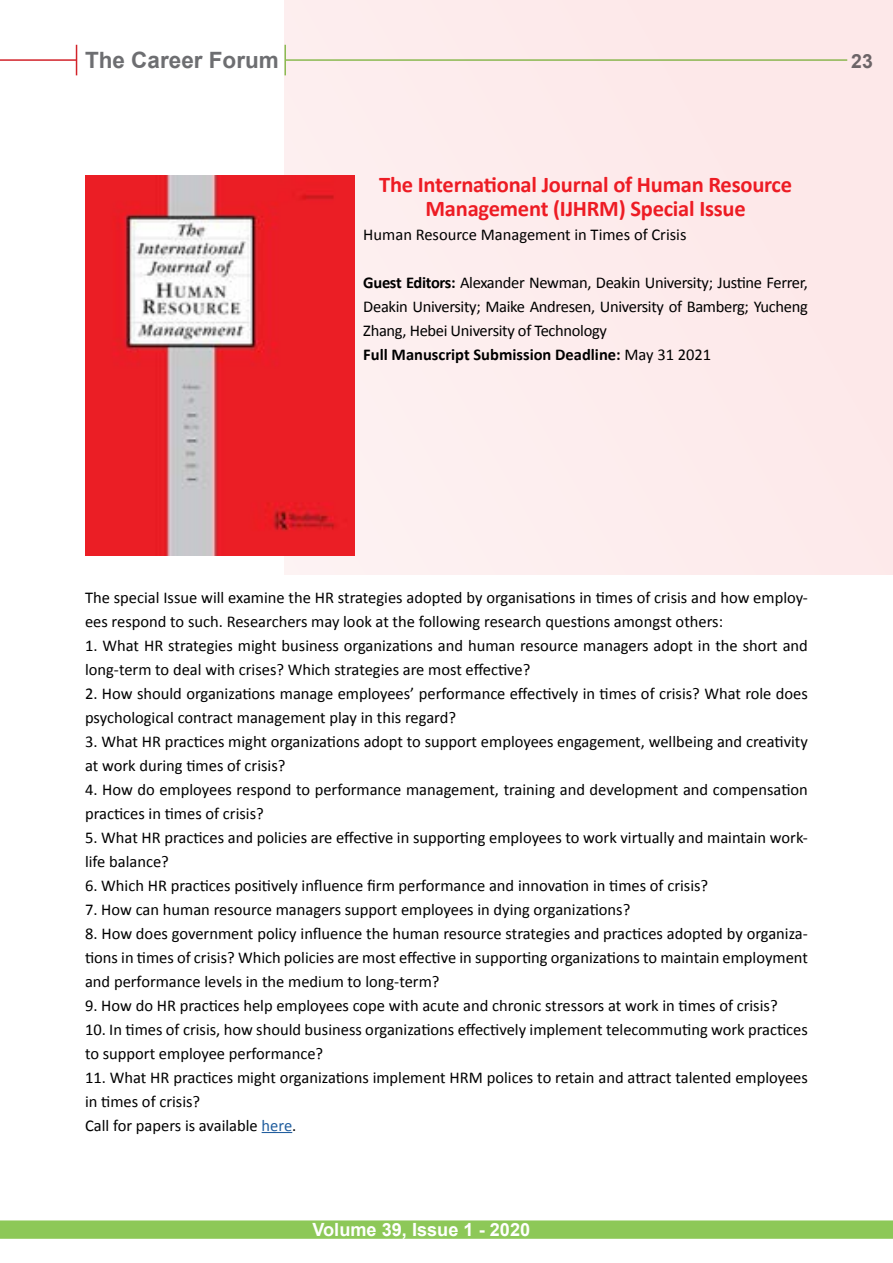
<style>
.page{position:relative;width:893px;height:1263px;background:#fff}
.page>*{position:absolute;margin:0;border:0;box-sizing:border-box;transform-origin:0 0}
.t1{font:700 22.5px/24px "Calibri";letter-spacing:-.01em;color:#ed1c24;text-align:center}
.t2{font:700 22.5px "Arial";color:#6d6e71}
.t3{font:700 19.5px "Arial";color:#6d6e71}
.t4{font:700 18.15px "Arial";color:#fff}
.t5{font:16.5px/24px "Calibri";color:#000}
.t6{font:16.5px/24px "Calibri";letter-spacing:-.02em;color:#000}
.s1{font-weight:700}
.s2{color:#215e9e}
</style>
<div class="page">
<hr style="left:0;top:59px;width:77px;height:2px;background:#d2232a">
<hr style="left:76px;top:45px;width:1px;height:30px;background:#d2232a">
<div style="left:0;top:1220px;width:893px;height:19px;background:#8dc858;border:2px solid #8dc858"></div>
<div style="left:284px;top:0;width:609px;height:574px;background:#fde8e9"></div>
<hr style="left:262px;top:1132px;width:30px;height:1px;background:#215e9e">
<img style="left:86px;top:176px;width:269px;height:379px">
<h1 class="t2" style="left:85px;top:45px;width:195px">The Career Forum</h1>
<p class="t3" style="left:851px;top:48px;width:23px">23</p>
<h1 class="t1" style="left:379px;top:172px;width:414px">The International Journal of Human Resource<br>Management (IJHRM) Special Issue</h1>
<p class="t5" style="left:363px;top:222px;width:325px">Human Resource Management in Times of Crisis</p>
<p class="t6" style="left:363px;top:270px;width:446px"><span class="s1">Guest Editors:</span> Alexander Newman, Deakin University; Justine Ferrer, Deakin University; Maike Andresen, University of Bamberg; Yucheng Zhang, Hebei University of Technology<br><span class="s1">Full Manuscript Submission Deadline:</span> May 31 2021</p>
<p class="t5" style="left:85px;top:585px;width:724px">The special Issue will examine the HR strategies adopted by organisations in times of crisis and how employ&shy;ees respond to such. Researchers may look at the following research questions amongst others:</p>
<p class="t5" style="left:85px;top:633px;width:724px">1. What HR strategies might business organizations and human resource managers adopt in the short and long-term to deal with crises? Which strategies are most effective?</p>
<p class="t5" style="left:85px;top:681px;width:724px">2. How should organizations manage employees’ performance effectively in times of crisis? What role does psychological contract management play in this regard?</p>
<p class="t5" style="left:85px;top:729px;width:724px">3. What HR practices might organizations adopt to support employees engagement, wellbeing and creativity at work during times of crisis?</p>
<p class="t5" style="left:85px;top:777px;width:724px">4. How do employees respond to performance management, training and development and compensation practices in times of crisis?</p>
<p class="t5" style="left:85px;top:825px;width:724px">5. What HR practices and policies are effective in supporting employees to work virtually and maintain work&shy;life balance?</p>
<p class="t5" style="left:85px;top:873px;width:625px">6. Which HR practices positively influence firm performance and innovation in times of crisis?</p>
<p class="t5" style="left:85px;top:897px;width:547px">7. How can human resource managers support employees in dying organizations?</p>
<p class="t5" style="left:85px;top:921px;width:724px;text-align:justify">8. How does government policy influence the human resource strategies and practices adopted by organiza&shy;tions in times of crisis? Which policies are most effective in supporting organizations to maintain employment and performance levels in the medium to long-term?</p>
<p class="t5" style="left:85px;top:993px;width:694px">9. How do HR practices help employees cope with acute and chronic stressors at work in times of crisis?</p>
<p class="t5" style="left:85px;top:1017px;width:724px">10. In times of crisis, how should business organizations effectively implement telecommuting work practices to support employee performance?</p>
<p class="t5" style="left:85px;top:1065px;width:724px">11. What HR practices might organizations implement HRM polices to retain and attract talented employees in times of crisis?<br>Call for papers is available <span class="s2">here</span>.</p>
<p class="t4" style="left:312px;top:1218px;width:219px">Volume 39, Issue 1 - 2020</p>
</div>
